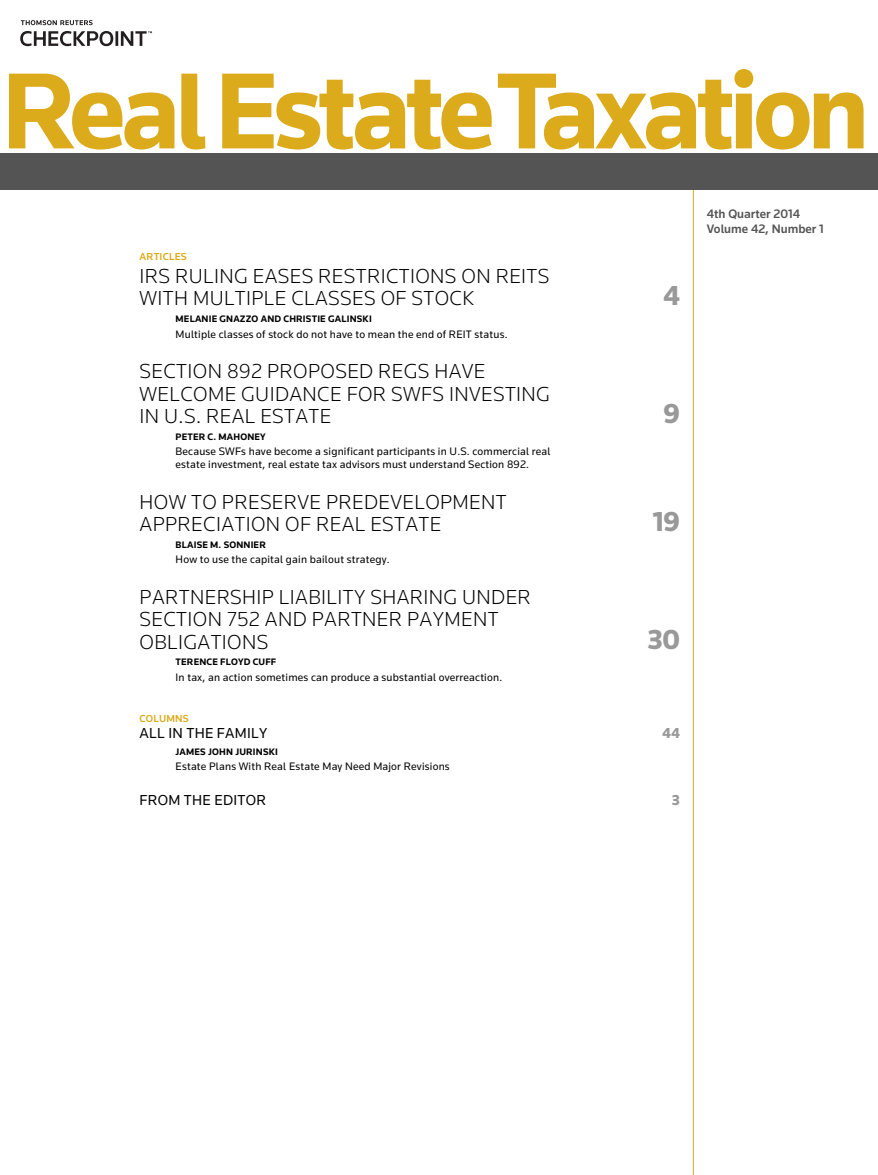
<style>
.page{position:relative;width:878px;height:1175px;background:#fff}
.page>*{position:absolute;margin:0;border:0;box-sizing:border-box;transform-origin:0 0}
.t1{font:900 28.5px "Knowledge";color:#999}
.t2{font:300 21px/22.5px "Knowledge";letter-spacing:.02em;color:#000}
.t3{font:15px "Knowledge";letter-spacing:.02em;color:#000}
.t4{font:900 15px "Knowledge";color:#999}
.t5{font:500 12.75px/15px "Knowledge";color:#545454}
.t6{font:11.25px/12.8px "Knowledge";letter-spacing:.02em;color:#000}
.t7{font:500 10.5px "Knowledge";letter-spacing:.02em;color:#dbab1b}
.t8{font:700 9.75px "Knowledge";letter-spacing:.02em;color:#000}
</style>
<div class="page">
<hr style="left:693px;top:166px;width:1px;height:1008px;background:#dbab1b">
<div style="left:0;top:153px;width:878px;height:36px;background:#545454"></div>
<svg style="left:20px;top:20px;width:132px;height:26px"></svg>
<svg style="left:9px;top:69px;width:854px;height:80px"></svg>
<p class="t7" style="left:140px;top:250px;width:49px">ARTICLES</p>
<p class="t2" style="left:139px;top:264px;width:411px">IRS RULING EASES RESTRICTIONS ON REITS<br>WITH MULTIPLE CLASSES OF STOCK</p>
<p class="t8" style="left:176px;top:312px;width:198px">MELANIE GNAZZO AND CHRISTIE GALINSKI</p>
<p class="t6" style="left:176px;top:327px;width:333px">Multiple classes of stock do not have to mean the end of REIT status.</p>
<p class="t2" style="left:140px;top:359px;width:412px">SECTION 892 PROPOSED REGS HAVE<br>WELCOME GUIDANCE FOR SWFS INVESTING<br>IN U.S. REAL ESTATE</p>
<p class="t8" style="left:176px;top:430px;width:92px">PETER C. MAHONEY</p>
<p class="t6" style="left:175px;top:445px;width:376px">Because SWFs have become a significant participants in U.S. commercial real estate investment, real estate tax advisors must understand Section 892.</p>
<p class="t2" style="left:140px;top:490px;width:368px">HOW TO PRESERVE PREDEVELOPMENT<br>APPRECIATION OF REAL ESTATE</p>
<p class="t8" style="left:176px;top:538px;width:92px">BLAISE M. SONNIER</p>
<p class="t6" style="left:176px;top:553px;width:215px">How to use the capital gain bailout strategy.</p>
<p class="t2" style="left:139px;top:585px;width:393px">PARTNERSHIP LIABILITY SHARING UNDER<br>SECTION 752 AND PARTNER PAYMENT<br>OBLIGATIONS</p>
<p class="t1" style="left:663px;top:278px;width:18px">4</p>
<p class="t1" style="left:663px;top:396px;width:18px">9</p>
<p class="t1" style="left:652px;top:504px;width:29px">19</p>
<p class="t1" style="left:647px;top:622px;width:34px">30</p>
<p class="t8" style="left:176px;top:656px;width:102px">TERENCE FLOYD CUFF</p>
<p class="t6" style="left:176px;top:671px;width:328px">In tax, an action sometimes can produce a substantial overreaction.</p>
<p class="t7" style="left:140px;top:711px;width:51px">COLUMNS</p>
<p class="t3" style="left:140px;top:724px;width:129px">ALL IN THE FAMILY</p>
<p class="t4" style="left:662px;top:724px;width:19px">44</p>
<p class="t8" style="left:176px;top:745px;width:104px">JAMES JOHN JURINSKI</p>
<p class="t6" style="left:176px;top:760px;width:275px">Estate Plans With Real Estate May Need Major Revisions</p>
<p class="t3" style="left:140px;top:790px;width:128px">FROM THE EDITOR</p>
<p class="t4" style="left:672px;top:790px;width:9px">3</p>
<p class="t5" style="left:706px;top:206px;width:118px">4th Quarter 2014<br>Volume 42, Number 1</p>
</div>
